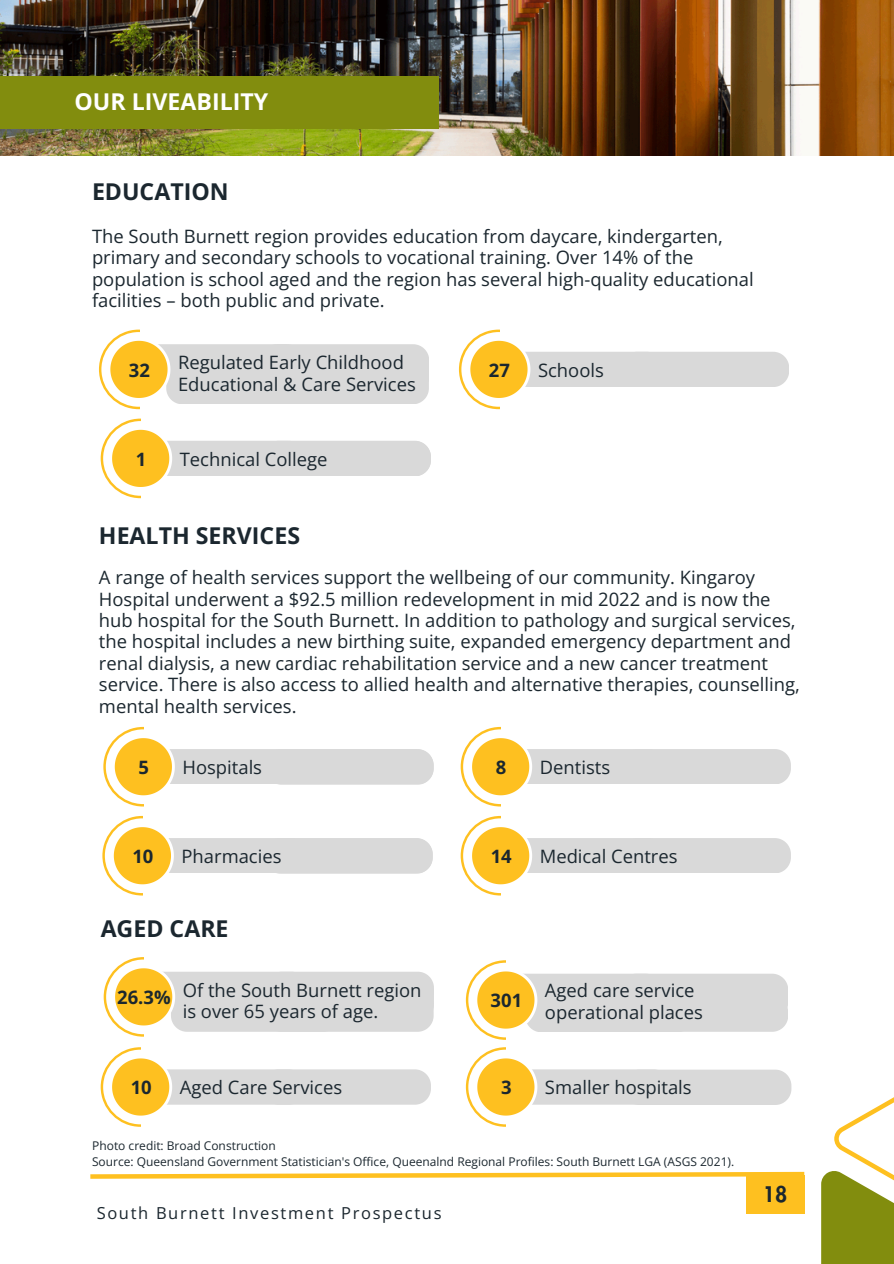
<style>
.page{position:relative;width:894px;height:1264px;background:#fff}
.page>*{position:absolute;margin:0;border:0;box-sizing:border-box;transform-origin:0 0}
.t1{font:700 23.1px "Open Sans";color:#1b272f}
.t2{font:700 23.1px "Open Sans";color:#fff}
.t3{font:800 21px "Futura LT Pro";color:#1b272f}
.t4{font:18.45px/21.3px "Open Sans";color:#1b272f}
.t5{font:700 18.45px "Open Sans";color:#1b272f}
.t6{font:16.5px "Open Sans";letter-spacing:.1em;color:#1b272f}
.t7{font:12px "Open Sans";color:#1b272f}
</style>
<div class="page">
<img style="left:0;top:0;width:893px;height:155px">
<div style="left:0;top:76px;width:438px;height:53px;background:#828d0e"></div>
<svg style="left:99px;top:329px;width:329px;height:80px"></svg>
<svg style="left:459px;top:329px;width:329px;height:80px"></svg>
<svg style="left:101px;top:418px;width:329px;height:80px"></svg>
<svg style="left:90px;top:1171px;width:715px;height:9px"></svg>
<div style="left:745px;top:1175px;width:59px;height:38px;background:#fec020"></div>
<div style="left:820px;top:1170px;width:73px;height:93px;background:#828d0e"></div>
<svg style="left:834px;top:1097px;width:59px;height:106px"></svg>
<svg style="left:104px;top:957px;width:329px;height:79px"></svg>
<svg style="left:101px;top:1047px;width:329px;height:79px"></svg>
<svg style="left:465px;top:1047px;width:325px;height:79px"></svg>
<svg style="left:465px;top:960px;width:322px;height:79px"></svg>
<svg style="left:460px;top:727px;width:330px;height:79px"></svg>
<svg style="left:102px;top:816px;width:330px;height:79px"></svg>
<svg style="left:103px;top:727px;width:330px;height:79px"></svg>
<svg style="left:460px;top:816px;width:330px;height:79px"></svg>
<h1 class="t2" style="left:74px;top:85px;width:195px">OUR LIVEABILITY</h1>
<h1 class="t1" style="left:92px;top:175px;width:138px">EDUCATION</h1>
<h3 class="t4" style="left:92px;top:225px;width:663px">The South Burnett region provides education from daycare, kindergarten, primary and secondary schools to vocational training. Over 14% of the population is school aged and the region has several high-quality educational facilities – both public and private.</h3>
<p class="t4" style="left:178px;top:351px;width:239px">Regulated Early Childhood<br>Educational &amp; Care Services</p>
<p class="t5" style="left:129px;top:357px;width:23px">32</p>
<p class="t5" style="left:489px;top:357px;width:23px">27</p>
<p class="t4" style="left:538px;top:359px;width:67px">Schools</p>
<p class="t5" style="left:136px;top:446px;width:12px">1</p>
<h3 class="t4" style="left:180px;top:448px;width:149px">Technical College</h3>
<p class="t1" style="left:99px;top:519px;width:203px">HEALTH SERVICES</p>
<p class="t4" style="left:99px;top:566px;width:702px">A range of health services support the wellbeing of our community. Kingaroy Hospital underwent a $92.5 million redevelopment in mid 2022 and is now the hub hospital for the South Burnett. In addition to pathology and surgical services, the hospital includes a new birthing suite, expanded emergency department and renal dialysis, a new cardiac rehabilitation service and a new cancer treatment service. There is also access to allied health and alternative therapies, counselling, mental health services.</p>
<p class="t5" style="left:139px;top:754px;width:12px">5</p>
<p class="t4" style="left:182px;top:756px;width:81px">Hospitals</p>
<p class="t5" style="left:132px;top:843px;width:23px">10</p>
<p class="t4" style="left:181px;top:845px;width:102px">Pharmacies</p>
<p class="t1" style="left:101px;top:912px;width:129px">AGED CARE</p>
<h3 class="t5" style="left:496px;top:754px;width:12px">8</h3>
<h1 class="t4" style="left:539px;top:756px;width:72px">Dentists</h1>
<p class="t5" style="left:490px;top:843px;width:23px">14</p>
<p class="t4" style="left:539px;top:845px;width:139px">Medical Centres</p>
<p class="t4" style="left:183px;top:978px;width:240px">Of the South Burnett region is over 65 years of age.</p>
<p class="t5" style="left:117px;top:984px;width:55px">26.3%</p>
<p class="t4" style="left:545px;top:979px;width:159px">Aged care service operational places</p>
<h3 class="t5" style="left:490px;top:987px;width:33px">301</h3>
<p class="t5" style="left:131px;top:1074px;width:23px">10</p>
<p class="t4" style="left:180px;top:1076px;width:164px">Aged Care Services</p>
<h3 class="t5" style="left:501px;top:1074px;width:12px">3</h3>
<p class="t4" style="left:545px;top:1076px;width:148px">Smaller hospitals</p>
<p class="t7" style="left:92px;top:1136px;width:185px">Photo credit: Broad Construction</p>
<p class="t7" style="left:92px;top:1153px;width:643px">Source: Queensland Government Statistician's Office, Queenalnd Regional Profiles: South Burnett LGA (ASGS 2021).</p>
<p class="t6" style="left:97px;top:1201px;width:346px">South Burnett Investment Prospectus</p>
<p class="t3" style="left:762px;top:1184px;width:26px">18</p>
</div>
